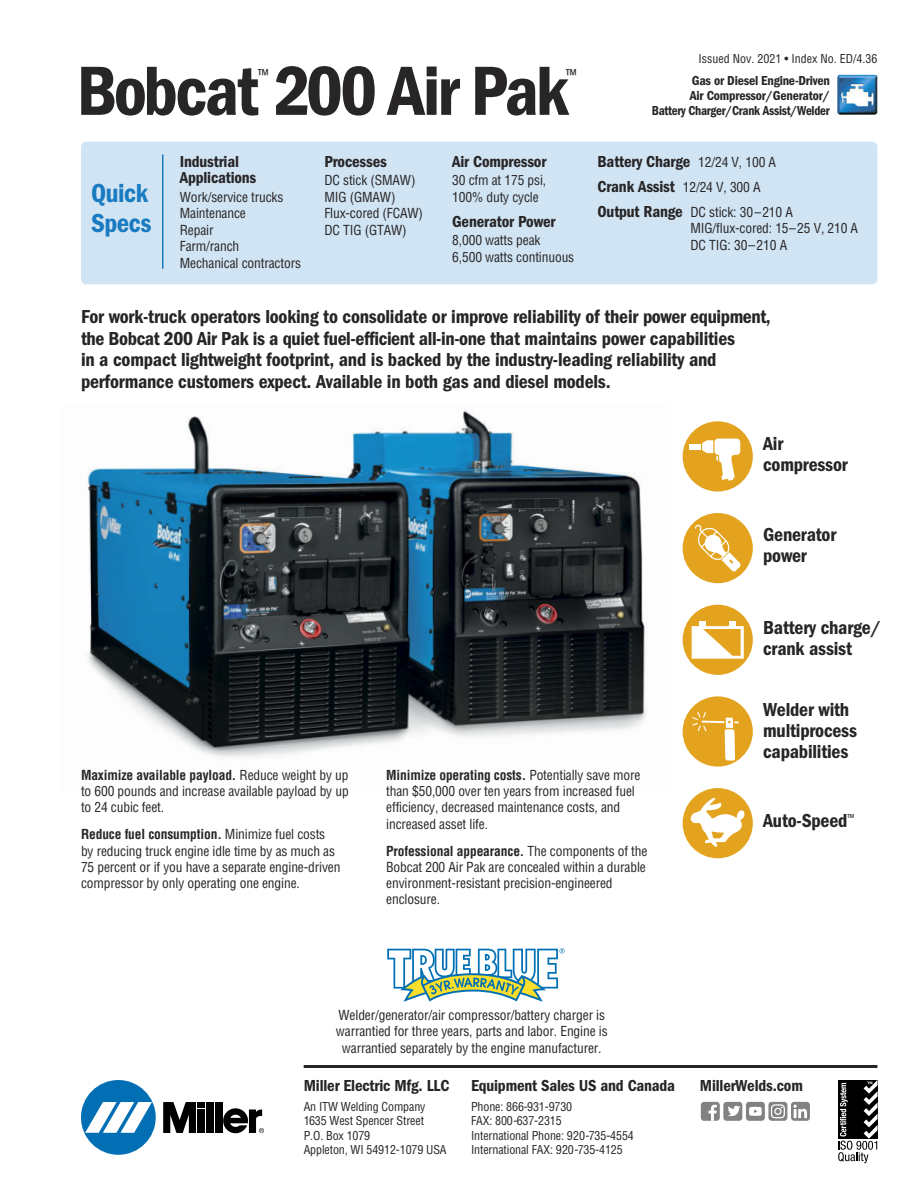
<style>
.page{position:relative;width:918px;height:1188px;background:#fff}
.page>*{position:absolute;margin:0;border:0;box-sizing:border-box;transform-origin:0 0}
.t1{font:72px "ITC Franklin Gothic Std Dm Cd";letter-spacing:-.035em;color:#272526}
.t2{font:27px/30px "ITC Franklin Gothic Std Dm Cd";letter-spacing:-.015em;color:#197bc1}
.t3{font:19.5px/21px "ITC Franklin Gothic Std Dm Cd";letter-spacing:-.01em;color:#272526}
.t4{font:16.5px/16.5px "ITC Franklin Gothic Std Dm Cd";letter-spacing:-.01em;color:#272526}
.t5{font:condensed 16.5px "ITC Franklin Gothic Std";color:#272526}
.t6{font:condensed 13.5px/16.2px "Helvetica";letter-spacing:-.01em;color:#272526}
.t7{font:13.5px/15px "ITC Franklin Gothic Std Dm Cd";letter-spacing:-.015em;color:#272526;text-align:right}
.t8{font:condensed 12px/14.4px "Helvetica";letter-spacing:-.01em;color:#272526}
.s1{font-family:"Helvetica";font-stretch:condensed;font-size:13.5px}
.s2{font-family:"ITC Franklin Gothic Std Dm Cd";font-stretch:normal;font-size:16.5px}
.s3{font-weight:700}
</style>
<div class="page">
<img style="left:87px;top:410px;width:559px;height:348px">
<div style="left:81px;top:142px;width:797px;height:142px;background:#d1e4f3;border-radius:5px"></div>
<img style="left:837px;top:74px;width:41px;height:41px">
<svg style="left:387px;top:948px;width:178px;height:54px"></svg>
<hr style="left:162px;top:154px;width:2px;height:115px;background:#197bc1">
<div style="left:683px;top:421px;width:70px;height:71px;background:#e3a31e;border-radius:50%"></div>
<div style="left:715px;top:439px;width:25px;height:16px;background:#fff;border-radius:4px"></div>
<div style="left:690px;top:444px;width:11px;height:5px;background:#fff"></div>
<svg style="left:702px;top:440px;width:33px;height:41px"></svg>
<div style="left:683px;top:513px;width:70px;height:70px;background:#e3a31e;border-radius:50%"></div>
<svg style="left:695px;top:525px;width:46px;height:47px"></svg>
<div style="left:683px;top:605px;width:70px;height:70px;background:#e3a31e;border-radius:50%"></div>
<svg style="left:692px;top:621px;width:52px;height:38px"></svg>
<div style="left:683px;top:696px;width:70px;height:71px;background:#e3a31e;border-radius:50%"></div>
<svg style="left:692px;top:712px;width:47px;height:49px"></svg>
<div style="left:683px;top:788px;width:70px;height:70px;background:#e3a31e;border-radius:50%"></div>
<svg style="left:690px;top:798px;width:55px;height:49px"></svg>
<hr style="left:304px;top:1065px;width:573px;height:3px;background:#272526">
<div style="left:81px;top:1080px;width:75px;height:75px;background:#026eb4;border-radius:50%"></div>
<svg style="left:85px;top:1102px;width:67px;height:31px"></svg>
<div style="left:206px;top:1102px;width:8px;height:31px;background:#000"></div>
<div style="left:215px;top:1102px;width:7px;height:31px;background:#000"></div>
<div style="left:198px;top:1102px;width:7px;height:6px;background:#000"></div>
<div style="left:198px;top:1110px;width:7px;height:23px;background:#000"></div>
<svg style="left:163px;top:1102px;width:33px;height:31px"></svg>
<svg style="left:223px;top:1108px;width:41px;height:25px"></svg>
<svg style="left:838px;top:1080px;width:40px;height:83px"></svg>
<div style="left:791px;top:1102px;width:19px;height:19px;background:#818282;border-radius:3px"></div>
<svg style="left:793px;top:1105px;width:14px;height:13px"></svg>
<div style="left:723px;top:1102px;width:19px;height:19px;background:#818282;border-radius:3px"></div>
<svg style="left:728px;top:1106px;width:12px;height:10px"></svg>
<div style="left:746px;top:1102px;width:19px;height:19px;background:#818282;border-radius:3px"></div>
<svg style="left:749px;top:1107px;width:13px;height:9px"></svg>
<div style="left:701px;top:1102px;width:19px;height:19px;background:#818282;border-radius:3px"></div>
<svg style="left:708px;top:1105px;width:9px;height:16px"></svg>
<div style="left:768px;top:1102px;width:19px;height:19px;background:#818282;border-radius:3px"></div>
<svg style="left:771px;top:1104px;width:14px;height:14px"></svg>
<h1 class="t1" style="left:77px;top:67px;width:494px">Bobcat 200 Air Pak</h1>
<p class="t5" style="left:258px;top:65px;width:13px">™</p>
<p class="t5" style="left:565px;top:65px;width:13px">™</p>
<h2 class="t2" style="left:91px;top:180px;width:62px">Quick<br>Specs</h2>
<p class="t4" style="left:180px;top:154px;width:78px">Industrial<br>Applications</p>
<p class="t6" style="left:180px;top:188px;width:123px">Work/service trucks<br>Maintenance<br>Repair<br>Farm/ranch<br>Mechanical contractors</p>
<p class="t4" style="left:324px;top:154px;width:64px">Processes</p>
<p class="t6" style="left:324px;top:172px;width:100px">DC stick (SMAW)<br>MIG (GMAW)<br>Flux-cored (FCAW)<br>DC TIG (GTAW)</p>
<p class="t4" style="left:452px;top:154px;width:96px">Air Compressor</p>
<p class="t6" style="left:452px;top:172px;width:96px">30 cfm at 175 psi,<br>100% duty cycle</p>
<p class="t4" style="left:452px;top:214px;width:105px">Generator Power</p>
<p class="t6" style="left:452px;top:232px;width:124px">8,000 watts peak<br>6,500 watts continuous</p>
<p class="t8" style="left:699px;top:51px;width:180px">Issued Nov. 2021 • Index No. ED/4.36</p>
<p class="t7" style="left:652px;top:74px;width:180px">Gas or Diesel Engine-Driven<br>Air Compressor/Generator/<br>Battery Charger/Crank Assist/Welder</p>
<p class="t4" style="left:598px;top:150px;width:180px;line-height:25.2px">Battery Charge <span class="s1">12/24 V, 100 A<br></span>Crank Assist <span class="s1">12/24 V, 300 A</span></p>
<p class="t6" style="left:691px;top:203px;width:169px;text-indent:-93px"><span class="s2">Output Range</span> DC stick: 30–210 A<br>MIG/flux-cored: 15–25 V, 210 A<br>DC TIG: 30–210 A</p>
<p class="t3" style="left:81px;top:307px;width:691px;line-height:21.8px">For work-truck operators looking to consolidate or improve reliability of their power equipment, the Bobcat 200 Air Pak is a quiet fuel-efficient all-in-one that maintains power capabilities<br>in a compact lightweight footprint, and is backed by the industry-leading reliability and performance customers expect. Available in both gas and diesel models.</p>
<h3 class="t3" style="left:763px;top:434px;width:86px">Air compressor</h3>
<h3 class="t3" style="left:763px;top:526px;width:75px">Generator power</h3>
<h3 class="t3" style="left:763px;top:618px;width:119px">Battery charge/ crank assist</h3>
<p class="t6" style="left:81px;top:767px;width:269px;text-align:justify"><span class="s3">Maximize available payload.</span> Reduce weight by up to 600 pounds and increase available payload by up to 24 cubic feet.</p>
<p class="t6" style="left:81px;top:826px;width:261px"><span class="s3">Reduce fuel consumption.</span> Minimize fuel costs by reducing truck engine idle time by as much as 75 percent or if you have a separate engine-driven compressor by only operating one engine.</p>
<p class="t6" style="left:386px;top:767px;width:256px"><span class="s3">Minimize operating costs.</span> Potentially save more than $50,000 over ten years from increased fuel efficiency, decreased maintenance costs, and increased asset life.</p>
<p class="t6" style="left:386px;top:842px;width:263px"><span class="s3">Professional appearance.</span> The components of the Bobcat 200 Air Pak are concealed within a durable environment-resistant precision-engineered enclosure.</p>
<p class="t6" style="left:336px;top:1007px;width:273px;text-align:center">Welder/generator/air compressor/battery charger is warrantied for three years, parts and labor. Engine is warrantied separately by the engine manufacturer.</p>
<h3 class="t3" style="left:763px;top:701px;width:95px">Welder with multiprocess capabilities</h3>
<h3 class="t3" style="left:763px;top:811px;width:93px">Auto-Speed<sup>™</sup></h3>
<p class="t4" style="left:304px;top:1079px;width:147px">Miller Electric Mfg. LLC</p>
<p class="t8" style="left:304px;top:1099px;width:144px">An ITW Welding Company<br>1635 West Spencer Street<br>P.O. Box 1079<br>Appleton, WI 54912-1079 USA</p>
<p class="t4" style="left:471px;top:1079px;width:206px">Equipment Sales US and Canada</p>
<p class="t4" style="left:700px;top:1079px;width:105px">MillerWelds.com</p>
<p class="t8" style="left:471px;top:1099px;width:164px">Phone: 866-931-9730<br>FAX: 800-637-2315<br>International Phone: 920-735-4554<br>International FAX: 920-735-4125</p>
</div>
